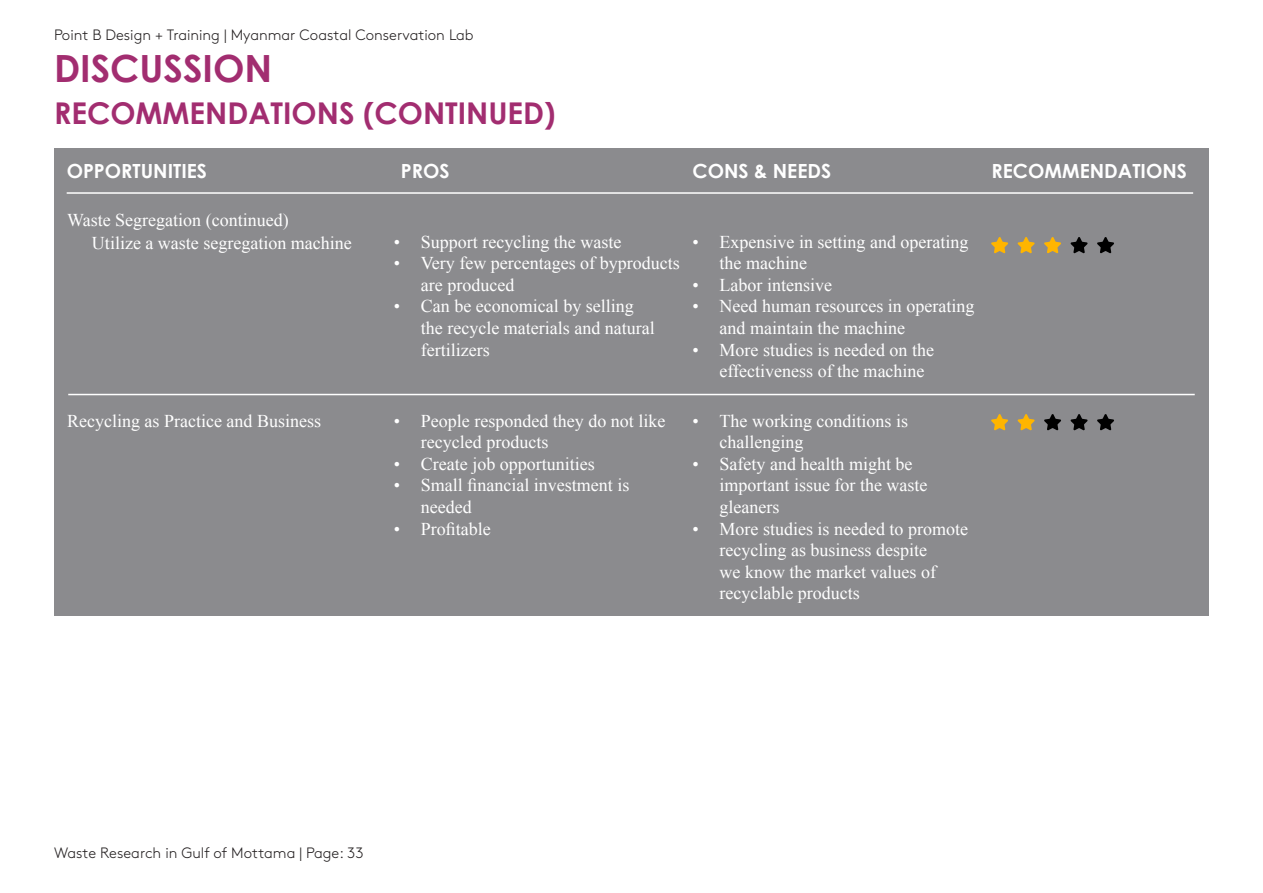
<style>
.page{position:relative;width:1263px;height:893px;background:#fff}
.page>*{position:absolute;margin:0;border:0;box-sizing:border-box;transform-origin:0 0}
.t1{font:700 37.5px "Century Gothic";color:#a22d70}
.t2{font:700 30px "Century Gothic";color:#a22d70}
.t3{font:700 19.5px "Century Gothic";color:#fff}
.t4{font:18px/21.6px "Times New Roman";color:#fff}
.t5{font:300 15px "Brown";color:#231f20}
</style>
<div class="page">
<div style="left:54px;top:148px;width:1155px;height:468px;background:#8b8b8e"></div>
<hr style="left:67px;top:192px;width:1126px;height:2px;background:#fff">
<hr style="left:68px;top:394px;width:1127px;height:1px;background:#fff">
<svg style="left:991px;top:237px;width:17px;height:16px"></svg>
<svg style="left:1017px;top:237px;width:18px;height:16px"></svg>
<svg style="left:1044px;top:237px;width:17px;height:16px"></svg>
<svg style="left:1070px;top:237px;width:18px;height:16px"></svg>
<svg style="left:1097px;top:237px;width:17px;height:16px"></svg>
<svg style="left:991px;top:414px;width:17px;height:17px"></svg>
<svg style="left:1017px;top:414px;width:18px;height:17px"></svg>
<svg style="left:1044px;top:414px;width:17px;height:17px"></svg>
<svg style="left:1070px;top:414px;width:18px;height:17px"></svg>
<svg style="left:1097px;top:414px;width:17px;height:17px"></svg>
<p class="t5" style="left:54px;top:23px;width:421px">Point B Design + Training | Myanmar Coastal Conservation Lab</p>
<p class="t1" style="left:54px;top:40px;width:220px">DISCUSSION</p>
<p class="t2" style="left:54px;top:90px;width:503px">RECOMMENDATIONS (CONTINUED)</p>
<p class="t3" style="left:67px;top:156px;width:142px">OPPORTUNITIES</p>
<p class="t3" style="left:401px;top:156px;width:50px">PROS</p>
<p class="t3" style="left:692px;top:156px;width:140px">CONS &amp; NEEDS</p>
<p class="t3" style="left:991px;top:156px;width:197px">RECOMMENDATIONS</p>
<p class="t4" style="left:67px;top:209px;width:223px">Waste Segregation (continued)</p>
<p class="t4" style="left:92px;top:232px;width:261px">Utilize a waste segregation machine</p>
<p class="t4" style="left:67px;top:409px;width:255px">Recycling as Practice and Business</p>
<p class="t4" style="left:394px;top:231px;width:229px">• Support recycling the waste</p>
<p class="t4" style="left:421px;top:252px;width:260px;text-indent:-27px">• Very few percentages of byproducts are produced</p>
<p class="t4" style="left:421px;top:295px;width:235px;text-indent:-27px">• Can be economical by selling the recycle materials and natural fertilizers</p>
<p class="t4" style="left:719px;top:231px;width:250px;text-indent:-27px">• Expensive in setting and operating the machine</p>
<p class="t4" style="left:692px;top:274px;width:141px">• Labor intensive</p>
<p class="t4" style="left:719px;top:295px;width:256px;text-indent:-27px">• Need human resources in operating and maintain the machine</p>
<p class="t4" style="left:719px;top:339px;width:216px;text-indent:-27px">• More studies is needed on the effectiveness of the machine</p>
<p class="t4" style="left:421px;top:409px;width:246px;text-indent:-27px">• People responded they do not like recycled products</p>
<p class="t4" style="left:394px;top:453px;width:202px">• Create job opportunities</p>
<p class="t4" style="left:421px;top:474px;width:210px;text-indent:-27px">• Small financial investment is needed</p>
<p class="t4" style="left:394px;top:517px;width:99px">• Profitable</p>
<p class="t4" style="left:719px;top:409px;width:190px;text-indent:-27px">• The working conditions is challenging</p>
<p class="t4" style="left:719px;top:453px;width:209px;text-indent:-27px">• Safety and health might be important issue for the waste gleaners</p>
<p class="t4" style="left:719px;top:517px;width:250px;text-indent:-27px">• More studies is needed to promote recycling as business despite<br>we know the market values of recyclable products</p>
<p class="t5" style="left:54px;top:842px;width:311px">Waste Research in Gulf of Mottama | Page: 33</p>
</div>
